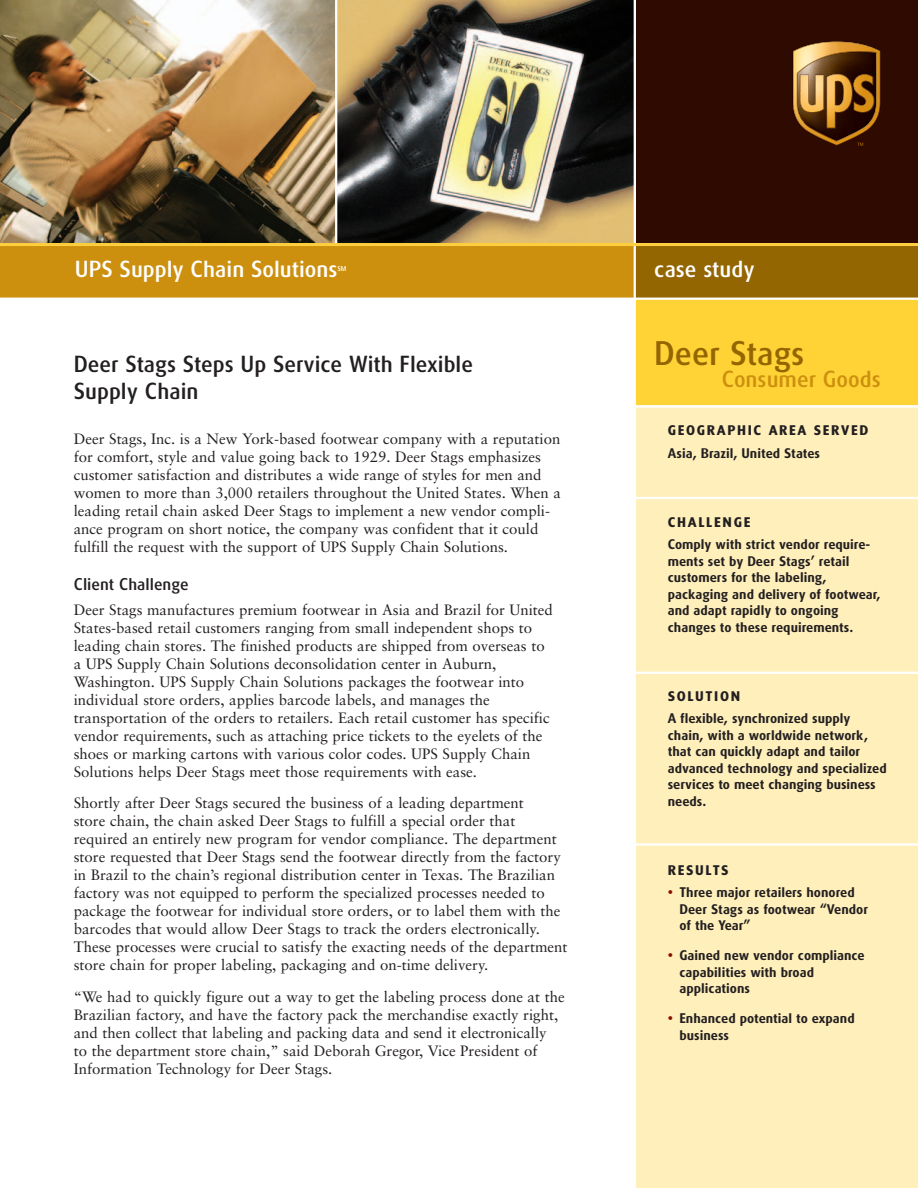
<style>
.page{position:relative;width:918px;height:1188px;background:#fff}
.page>*{position:absolute;margin:0;border:0;box-sizing:border-box;transform-origin:0 0}
.t1{font:500 33px "UPS Sans";color:#936601}
.t2{font:500 22.5px/27px "UPS Sans";color:#231f20}
.t3{font:500 22.5px "UPS Sans";color:#fff}
.t4{font:500 22.5px "UPS Sans";color:#cc900e}
.t5{font:500 16.5px "UPS Sans";color:#231f20}
.t6{font:15px/18px "Sabon";color:#231f20}
.t7{font:700 13.5px/16.5px "UPS Sans";color:#231f20}
.t8{font:800 13.5px "UPS Sans";letter-spacing:.12em;color:#231f20}
.t9{font:500 6.75px "UPS Sans";color:#fff}
.s1{color:#8f0c05}
</style>
<div class="page">
<img style="left:0;top:0;width:634px;height:243px">
<div style="left:635px;top:245px;width:283px;height:54px;background:#936601"></div>
<div style="left:0;top:244px;width:635px;height:55px;background:#cc900e"></div>
<div style="left:635px;top:299px;width:283px;height:183px;background:#ffd236"></div>
<div style="left:635px;top:405px;width:283px;height:783px;background:#feefbb"></div>
<hr style="left:634px;top:672px;width:284px;height:2px;background:#fff">
<hr style="left:634px;top:843px;width:284px;height:3px;background:#fff">
<hr style="left:634px;top:497px;width:284px;height:2px;background:#fff">
<hr style="left:635px;top:405px;width:283px;height:3px;background:#fff">
<hr style="left:0;top:298px;width:918px;height:2px;background:#fff">
<hr style="left:335px;top:0;width:2px;height:244px;background:#fff">
<div style="left:636px;top:0;width:282px;height:243px;background:#2f0a00"></div>
<svg style="left:793px;top:41px;width:88px;height:105px"></svg>
<hr style="left:634px;top:0;width:2px;height:1188px;background:#fff">
<hr style="left:0;top:243px;width:918px;height:3px;background:#ffcf3f">
<h2 class="t3" style="left:75px;top:256px;width:264px">UPS Supply Chain Solutions</h2>
<h2 class="t3" style="left:654px;top:256px;width:102px">case study</h2>
<p class="t9" style="left:338px;top:264px;width:11px">SM</p>
<h2 class="t2" style="left:74px;top:351px;width:401px">Deer Stags Steps Up Service With Flexible<br>Supply Chain</h2>
<p class="t6" style="left:74px;top:431px;width:489px">Deer Stags, Inc. is a New York-based footwear company with a reputation for comfort, style and value going back to 1929. Deer Stags emphasizes customer satisfaction and distributes a wide range of styles for men and women to more than 3,000 retailers throughout the United States. When a leading retail chain asked Deer Stags to implement a new vendor compli&shy;ance program on short notice, the company was confident that it could fulfill the request with the support of UPS Supply Chain Solutions.</p>
<p class="t5" style="left:74px;top:575px;width:116px">Client Challenge</p>
<p class="t6" style="left:74px;top:602px;width:481px">Deer Stags manufactures premium footwear in Asia and Brazil for United States-based retail customers ranging from small independent shops to leading chain stores. The finished products are shipped from overseas to a UPS Supply Chain Solutions deconsolidation center in Auburn, Washington. UPS Supply Chain Solutions packages the footwear into individual store orders, applies barcode labels, and manages the transportation of the orders to retailers. Each retail customer has specific vendor requirements, such as attaching price tickets to the eyelets of the shoes or marking cartons with various color codes. UPS Supply Chain Solutions helps Deer Stags meet those requirements with ease.</p>
<p class="t6" style="left:74px;top:795px;width:495px">Shortly after Deer Stags secured the business of a leading department<br>store chain, the chain asked Deer Stags to fulfill a special order that required an entirely new program for vendor compliance. The department store requested that Deer Stags send the footwear directly from the factory in Brazil to the chain’s regional distribution center in Texas. The Brazilian factory was not equipped to perform the specialized processes needed to package the footwear for individual store orders, or to label them with the barcodes that would allow Deer Stags to track the orders electronically.<br>These processes were crucial to satisfy the exacting needs of the department store chain for proper labeling, packaging and on-time delivery.</p>
<p class="t6" style="left:74px;top:989px;width:492px">“We had to quickly figure out a way to get the labeling process done at the Brazilian factory, and have the factory pack the merchandise exactly right, and then collect that labeling and packing data and send it electronically<br>to the department store chain,” said Deborah Gregor, Vice President of Information Technology for Deer Stags.</p>
<h1 class="t1" style="left:654px;top:334px;width:152px">Deer Stags</h1>
<h2 class="t4" style="left:722px;top:366px;width:161px">Consumer Goods</h2>
<p class="t8" style="left:668px;top:423px;width:202px">GEOGRAPHIC AREA SERVED</p>
<p class="t7" style="left:668px;top:445px;width:154px">Asia, Brazil, United States</p>
<p class="t8" style="left:668px;top:514px;width:84px">CHALLENGE</p>
<p class="t7" style="left:668px;top:537px;width:214px">Comply with strict vendor require&shy;ments set by Deer Stags’ retail customers for the labeling, packaging and delivery of footwear, and adapt rapidly to ongoing changes to these requirements.</p>
<p class="t8" style="left:668px;top:688px;width:74px">SOLUTION</p>
<p class="t7" style="left:668px;top:711px;width:221px">A flexible, synchronized supply chain, with a worldwide network, that can quickly adapt and tailor advanced technology and specialized services to meet changing business needs.</p>
<p class="t8" style="left:668px;top:862px;width:62px">RESULTS</p>
<p class="t7" style="left:679px;top:885px;width:190px;text-indent:-12px"><span class="s1">•</span> Three major retailers honored<br>Deer Stags as footwear “Vendor of the Year”</p>
<p class="t7" style="left:679px;top:948px;width:187px;text-indent:-12px"><span class="s1">•</span> Gained new vendor compliance capabilities with broad applications</p>
<p class="t7" style="left:679px;top:1011px;width:177px;text-indent:-12px"><span class="s1">•</span> Enhanced potential to expand business</p>
</div>
